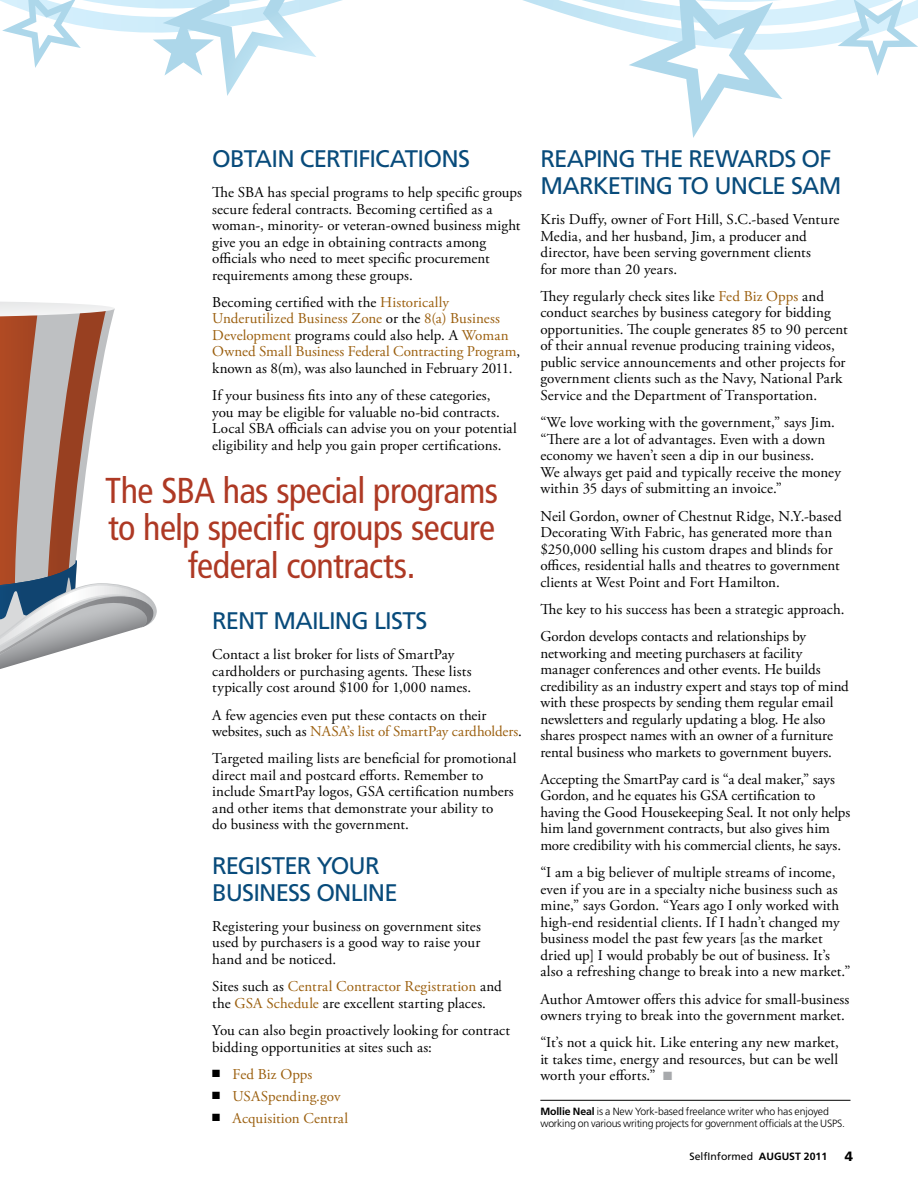
<style>
.page{position:relative;width:918px;height:1188px;background:#fff}
.page>*{position:absolute;margin:0;border:0;box-sizing:border-box;transform-origin:0 0}
.t1{font:condensed 36px/37.5px "Frutiger";letter-spacing:-.02em;color:#ae3924;text-align:center}
.t2{font:24px/27px "Frutiger";letter-spacing:-.035em;color:#084b7b}
.t3{font:15px/16.5px "Adobe Garamond Pro";letter-spacing:.005em;color:#000}
.t4{font:15px/16.5px "Adobe Garamond Pro";letter-spacing:.005em;color:#9b5f0e}
.t5{font:900 13.5px "Frutiger";color:#000}
.t6{font:300 10.5px/12.8px "Frutiger";letter-spacing:-.02em;color:#000}
.t7{font:10.5px "Frutiger";color:#000}
.s1{color:#000}
.s2{color:#9b5f0e}
.s3{color:#a7a9ac}
.s4{font-weight:700}
</style>
<div class="page">
<hr style="left:540px;top:1100px;width:310px;height:1px;background:#000">
<svg style="left:523px;top:0;width:395px;height:138px"></svg>
<svg style="left:0;top:0;width:342px;height:96px"></svg>
<svg style="left:0;top:302px;width:157px;height:367px"></svg>
<h2 class="t2" style="left:212px;top:145px;width:16px">OBTA</h2>
<h2 class="t2" style="left:272px;top:145px;width:184px">IN CERTIFICATIONS</h2>
<p class="t3" style="left:212px;top:185px;width:311px">The SBA has special programs to help specific groups secure federal contracts. Becoming certified as a woman-, minority- or veteran-owned business might give you an edge in obtaining contracts among officials who need to meet specific procurement requirements among these groups.</p>
<p class="t4" style="left:212px;top:294px;width:309px"><span class="s1">Becoming certified with the</span> Historically Underutilized Business Zone <span class="s1">or the</span> 8(a) Business Development <span class="s1">programs could also help. A</span> Woman Owned Small Business Federal Contracting Program<span class="s1">, known as 8(m), was also launched in February 2011.</span></p>
<p class="t3" style="left:212px;top:388px;width:306px">If your business fits into any of these categories,<br>you may be eligible for valuable no-bid contracts.<br>Local SBA officials can advise you on your potential eligibility and help you gain proper certifications.</p>
<h1 class="t1" style="left:105px;top:472px;width:394px">The SBA has special programs to help specific groups secure federal contracts.</h1>
<h2 class="t2" style="left:212px;top:608px;width:15px">RENT</h2>
<h2 class="t2" style="left:273px;top:608px;width:131px">MAILING LISTS</h2>
<p class="t3" style="left:212px;top:647px;width:261px">Contact a list broker for lists of SmartPay cardholders or purchasing agents. These lists typically cost around $100 for 1,000 names.</p>
<p class="t3" style="left:212px;top:707px;width:311px">A few agencies even put these contacts on their websites, such as <span class="s2">NASA’s list of SmartPay cardholders</span>.</p>
<p class="t3" style="left:212px;top:751px;width:306px">Targeted mailing lists are beneficial for promotional direct mail and postcard efforts. Remember to include SmartPay logos, GSA certification numbers and other items that demonstrate your ability to<br>do business with the government.</p>
<h2 class="t2" style="left:212px;top:852px;width:169px">REGISTER YOU R<br>BUSINESS</h2>
<h2 class="t2" style="left:316px;top:879px;width:16px">ONL</h2>
<h2 class="t2" style="left:362px;top:879px;width:20px">INE</h2>
<p class="t3" style="left:212px;top:918px;width:270px;text-align:justify">Registering your business on government sites used by purchasers is a good way to raise your hand and be noticed.</p>
<p class="t3" style="left:212px;top:979px;width:291px">Sites such as <span class="s2">Central Contractor Registration</span> and the <span class="s2">GSA Schedule</span> are excellent starting places.</p>
<p class="t3" style="left:212px;top:1023px;width:299px">You can also begin proactively looking for contract bidding opportunities at sites such as:</p>
<p class="t4" style="left:212px;top:1066px;width:102px"><span class="s1">■</span> Fed Biz Opps</p>
<p class="t4" style="left:212px;top:1088px;width:130px"><span class="s1">■</span> USASpending.gov</p>
<p class="t4" style="left:212px;top:1110px;width:137px"><span class="s1">■</span> Acquisition Central</p>
<h2 class="t2" style="left:540px;top:145px;width:303px;text-indent:56px">ING THE REWARDS OF<br>MARKETING TO UNCLE SAM</h2>
<p class="t3" style="left:540px;top:212px;width:300px">Kris Duffy, owner of Fort Hill, S.C.-based Venture Media, and her husband, Jim, a producer and director, have been serving government clients<br>for more than 20 years.</p>
<p class="t3" style="left:540px;top:288px;width:309px">They regularly check sites like <span class="s2">Fed Biz Opps</span> and conduct searches by business category for bidding opportunities. The couple generates 85 to 90 percent of their annual revenue producing training videos, public service announcements and other projects for government clients such as the Navy, National Park Service and the Department of Transportation.</p>
<p class="t3" style="left:540px;top:415px;width:302px">“We love working with the government,” says Jim. “There are a lot of advantages. Even with a down economy we haven’t seen a dip in our business.<br>We always get paid and typically receive the money within 35 days of submitting an invoice.”</p>
<p class="t3" style="left:540px;top:508px;width:303px">Neil Gordon, owner of Chestnut Ridge, N.Y.-based Decorating With Fabric, has generated more than $250,000 selling his custom drapes and blinds for offices, residential halls and theatres to government clients at West Point and Fort Hamilton.</p>
<p class="t3" style="left:540px;top:596px;width:306px;line-height:27.3px">The key to his success has been a strategic approach.<br>Gordon develops contacts and relationships by</p>
<p class="t3" style="left:540px;top:645px;width:310px">networking and meeting purchasers at facility manager conferences and other events. He builds credibility as an industry expert and stays top of mind with these prospects by sending them regular email newsletters and regularly updating a blog. He also shares prospect names with an owner of a furniture rental business who markets to government buyers.</p>
<p class="t3" style="left:540px;top:771px;width:311px">Accepting the SmartPay card is “a deal maker,” says Gordon, and he equates his GSA certification to having the Good Housekeeping Seal. It not only helps him land government contracts, but also gives him more credibility with his commercial clients, he says.</p>
<p class="t3" style="left:540px;top:865px;width:312px">“I am a big believer of multiple streams of income, even if you are in a specialty niche business such as mine,” says Gordon. “Years ago I only worked with high-end residential clients. If I hadn’t changed my business model the past few years [as the market dried up] I would probably be out of business. It’s also a refreshing change to break into a new market.”</p>
<p class="t3" style="left:540px;top:991px;width:311px">Author Amtower offers this advice for small-business owners trying to break into the government market.</p>
<p class="t3" style="left:540px;top:1035px;width:300px;text-align:justify">“It’s not a quick hit. Like entering any new market, it takes time, energy and resources, but can be well worth your efforts.” <span class="s3">■</span></p>
<p class="t6" style="left:540px;top:1105px;width:306px"><span class="s4">Mollie Neal</span> is a New York-based freelance writer who has enjoyed working on various writing projects for government officials at the USPS.</p>
<h2 class="t2" style="left:540px;top:145px;width:15px">REAP</h2>
<p class="t7" style="left:689px;top:1150px;width:139px">SELFI NFORMED <span class="s4">August 2011</span></p>
<p class="t5" style="left:845px;top:1148px;width:10px">4</p>
</div>
